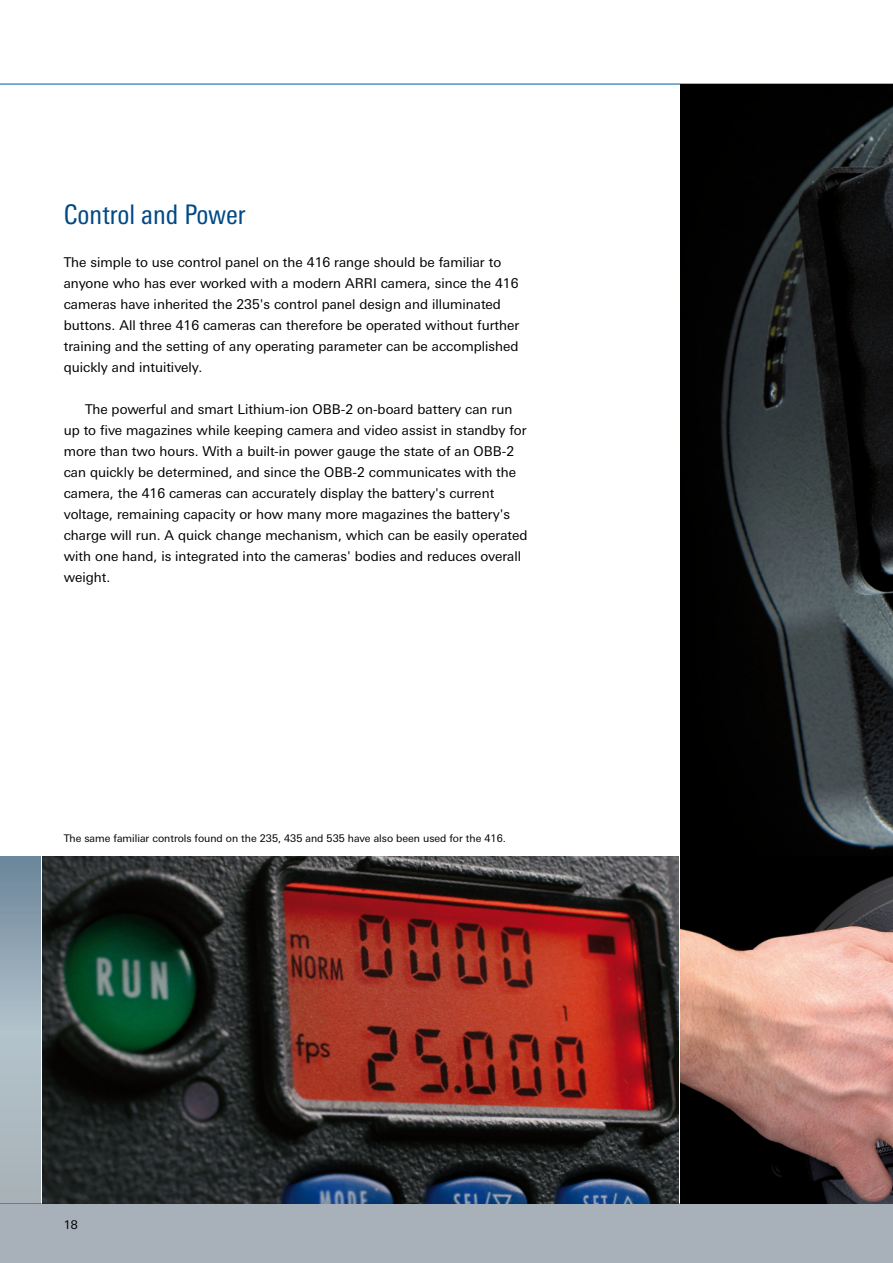
<style>
.page{position:relative;width:893px;height:1263px;background:#fff}
.page>*{position:absolute;margin:0;border:0;box-sizing:border-box;transform-origin:0 0}
.Headline{font:condensed 27px "Linotype Univers";color:#004985}
.Fließtext_Einzug{font:13.5px/21px "Linotype Univers Basic";color:#000}
.Fließtext{font:13.5px/21px "Linotype Univers Basic";color:#000}
.t1{font:12px "Linotype Univers Basic";color:#000}
.Fließtext-2{font:10.5px "Linotype Univers Basic";color:#000}
</style>
<div class="page">
<div style="left:0;top:1203px;width:893px;height:60px;background:#a8b1b9"></div>
<hr style="left:0;top:84px;width:893px;height:1px;background:#005aa2">
<img style="left:43px;top:857px;width:636px;height:346px">
<svg style="left:680px;top:857px;width:213px;height:346px;background:#816159"></svg>
<img style="left:680px;top:84px;width:213px;height:771px">
<svg style="left:0;top:857px;width:40px;height:346px;background:#9daeb9"></svg>
<p class="Headline" style="left:64px;top:199px;width:183px">Control and Power</p>
<p class="Fließtext" style="left:64px;top:252px;width:457px">The simple to use control panel on the 416 range should be familiar to anyone who has ever worked with a modern ARRI camera, since the 416 cameras have inherited the 235's control panel design and illuminated buttons. All three 416 cameras can therefore be operated without further training and the setting of any operating parameter can be accomplished quickly and intuitively.</p>
<p class="Fließtext_Einzug" style="left:64px;top:399px;width:465px;text-indent:21px">The powerful and smart Lithium-ion OBB-2 on-board battery can run up to five magazines while keeping camera and video assist in standby for more than two hours. With a built-in power gauge the state of an OBB-2 can quickly be determined, and since the OBB-2 communicates with the camera, the 416 cameras can accurately display the battery's current voltage, remaining capacity or how many more magazines the battery's charge will run. A quick change mechanism, which can be easily operated with one hand, is integrated into the cameras' bodies and reduces overall weight.</p>
<p class="Fließtext-2" style="left:64px;top:832px;width:444px">The same familiar controls found on the 235, 435 and 535 have also been used for the 416.</p>
<p class="t1" style="left:64px;top:1218px;width:15px">18</p>
</div>
